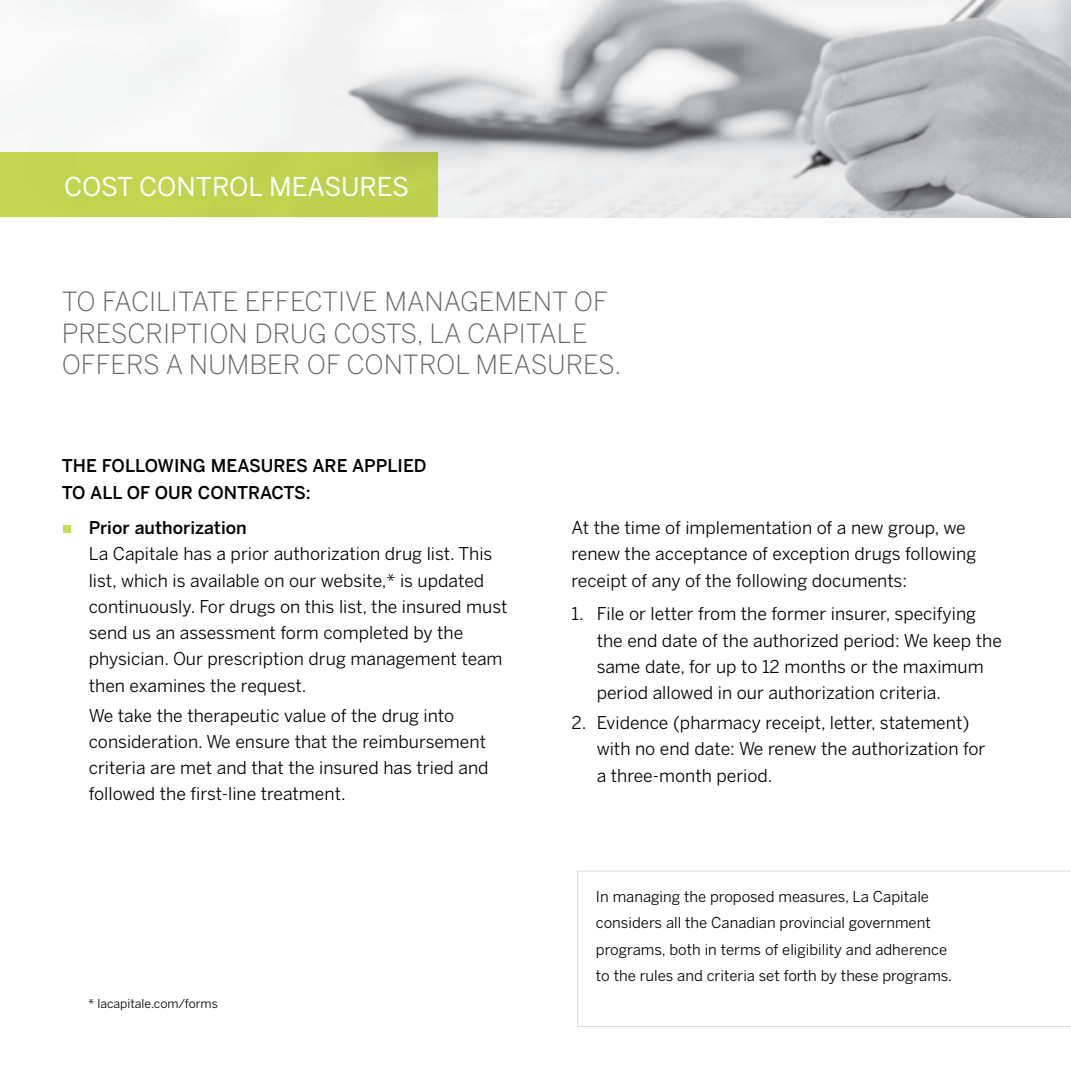
<style>
.page{position:relative;width:1071px;height:1071px;background:#fff}
.page>*{position:absolute;margin:0;border:0;box-sizing:border-box;transform-origin:0 0}
.t1{font:300 26.25px/31.5px "Benton Sans";color:#636467}
.t2{font:25.9px "Benton Sans";letter-spacing:-.005em;color:#fff}
.t3{font:17.5px/26.2px "Benton Sans";color:#000}
.t4{font:500 17.5px/26.2px "Benton Sans";color:#000}
.t5{font:14.88px/26.2px "Benton Sans";color:#000}
.t6{font:12.25px "Benton Sans";color:#000}
</style>
<div class="page">
<img style="left:37px;top:0;width:1034px;height:217px">
<div style="left:64px;top:525px;width:7px;height:7px;background:#c9dc53"></div>
<div style="left:0;top:152px;width:437px;height:65px;background:#c1d450"></div>
<svg style="left:577px;top:870px;width:494px;height:157px"></svg>
<h2 class="t2" style="left:64px;top:171px;width:347px">COST CONTROL MEASURES</h2>
<h1 class="t1" style="left:62px;top:286px;width:561px">TO FACILITATE EFFECTIVE MANAGEMENT OF<br>PRESCRIPTION DRUG COSTS, LA CAPITALE<br>OFFERS A NUMBER OF CONTROL MEASURES.</h1>
<p class="t4" style="left:62px;top:453px;width:366px">THE FOLLOWING MEASURES ARE APPLIED<br>TO ALL OF OUR CONTRACTS:</p>
<p class="t4" style="left:89px;top:514px;width:159px">Prior authorization</p>
<p class="t3" style="left:89px;top:541px;width:420px">La Capitale has a prior authorization drug list. This list, which is available on our website,* is updated continuously. For drugs on this list, the insured must send us an assessment form completed by the physician. Our prescription drug management team then examines the request.</p>
<p class="t3" style="left:89px;top:702px;width:401px">We take the therapeutic value of the drug into consideration. We ensure that the reimbursement criteria are met and that the insured has tried and followed the first-line treatment.</p>
<p class="t6" style="left:88px;top:997px;width:131px">* lacapitale.com/forms</p>
<p class="t3" style="left:571px;top:514px;width:406px">At the time of implementation of a new group, we renew the acceptance of exception drugs following receipt of any of the following documents:</p>
<p class="t3" style="left:597px;top:601px;width:407px;text-indent:-25px">1. File or letter from the former insurer, specifying the end date of the authorized period: We keep the same date, for up to 12 months or the maximum period allowed in our authorization criteria.</p>
<p class="t3" style="left:597px;top:710px;width:390px;text-indent:-25px">2. Evidence (pharmacy receipt, letter, statement) with no end date: We renew the authorization for a three-month period.</p>
<p class="t5" style="left:596px;top:883px;width:358px">In managing the proposed measures, La Capitale considers all the Canadian provincial government programs, both in terms of eligibility and adherence to the rules and criteria set forth by these programs.</p>
</div>
